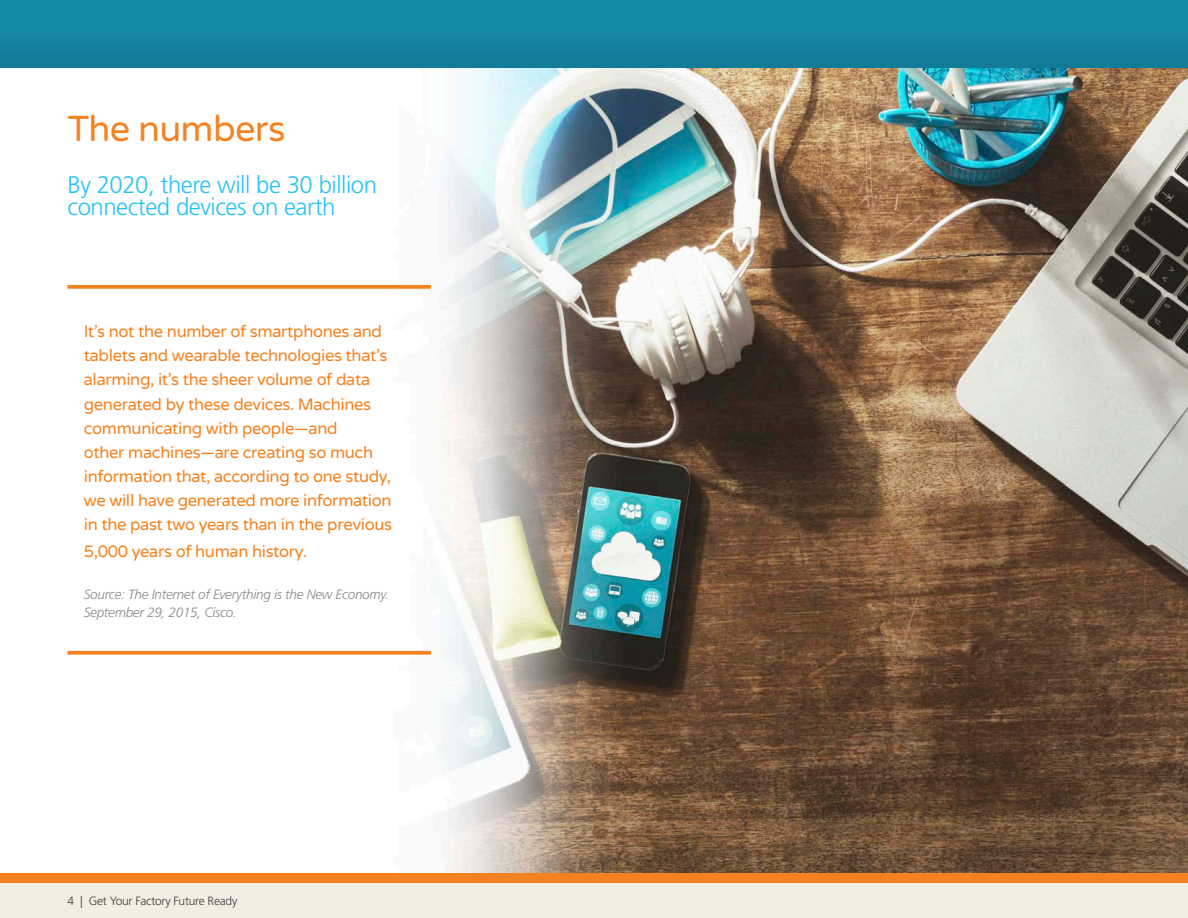
<style>
.page{position:relative;width:1188px;height:918px;background:#fff}
.page>*{position:absolute;margin:0;border:0;box-sizing:border-box;transform-origin:0 0}
.Headline_24_25{font:36px "Varela Round";letter-spacing:-.02em;color:#f58220}
.Subhead-blue{font:300 24px/22.5px "Frutiger LT Std";letter-spacing:-.02em;color:#27c3f3}
.Quoted_Text{font:16.5px/24px "Varela Round";letter-spacing:-.02em;color:#f58220}
.Source{font:italic 300 13.5px/18px "Frutiger LT Std";letter-spacing:-.02em;color:#86898e}
.t1{font:300 12px "Frutiger LT Std";letter-spacing:-.02em;color:#3e3e3f}
</style>
<div class="page">
<img style="left:373px;top:68px;width:815px;height:806px">
<svg style="left:68px;top:285px;width:363px;height:4px"></svg>
<svg style="left:68px;top:651px;width:363px;height:4px"></svg>
<div style="left:0;top:874px;width:1188px;height:10px;background:#f58220"></div>
<div style="left:0;top:884px;width:1188px;height:34px;background:#f1efe2"></div>
<div style="left:0;top:0;width:1188px;height:68px;background:linear-gradient(to right,#1384a2,#1384a2)"></div>
<p class="Headline_24_25" style="left:68px;top:108px;width:219px">The numbers</p>
<p class="Subhead-blue" style="left:68px;top:174px;width:311px">By 2020, there will be 30 billion connected devices on earth</p>
<p class="Quoted_Text" style="left:84px;top:320px;width:310px">It’s not the number of smartphones and tablets and wearable technologies that’s alarming, it’s the sheer volume of data generated by these devices. Machines communicating with people—and<br>other machines—are creating so much information that, according to one study, we will have generated more information in the past two years than in the previous</p>
<p class="Quoted_Text" style="left:84px;top:539px;width:225px">5,000 years of human history.</p>
<p class="Source" style="left:84px;top:586px;width:306px">Source: The Internet of Everything is the New Economy.<br>September 29, 2015, Cisco.</p>
<p class="t1" style="left:68px;top:894px;width:171px">4 | Get Your Factory Future Ready</p>
</div>
